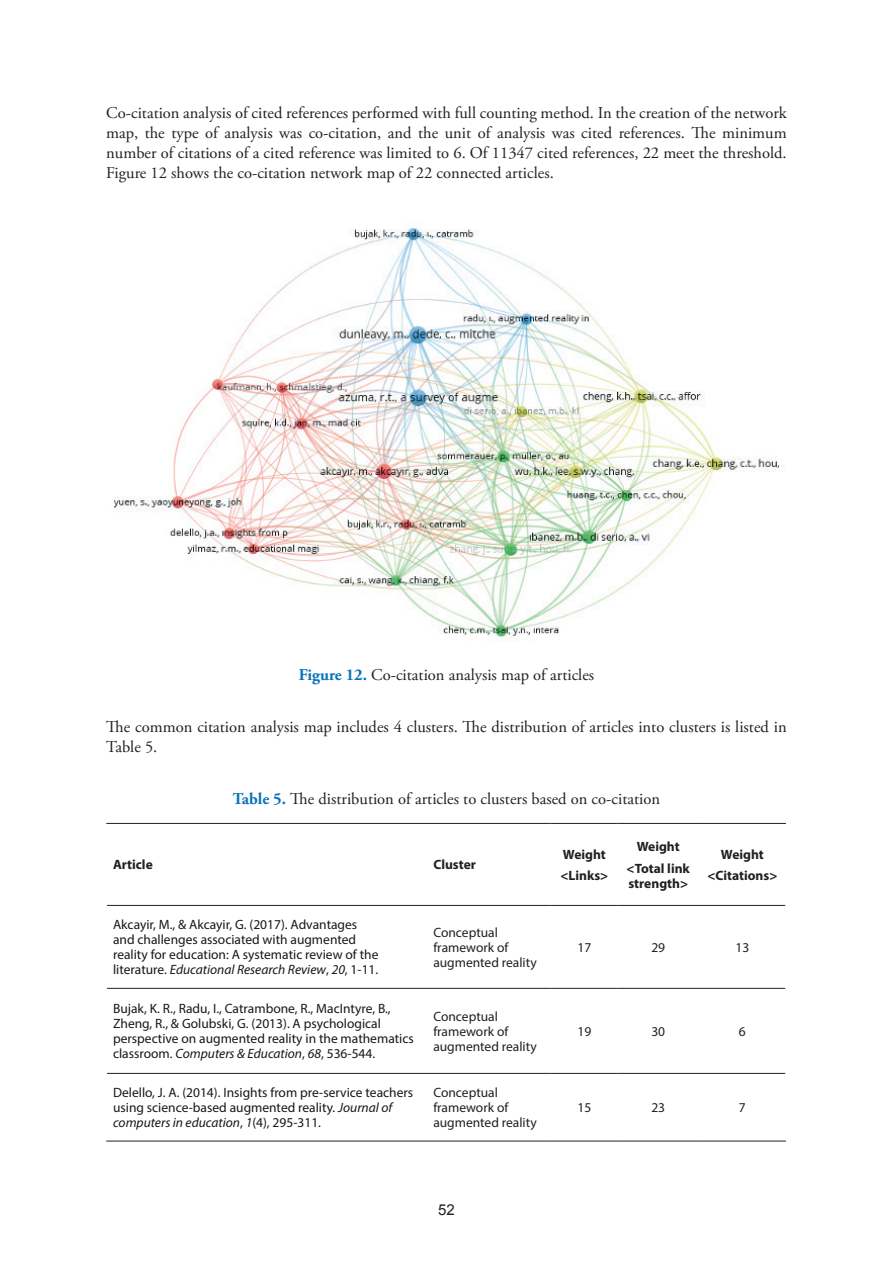
<style>
.page{position:relative;width:893px;height:1263px;background:#fff}
.page>*{position:absolute;margin:0;border:0;box-sizing:border-box;transform-origin:0 0}
.t1{font:16.5px/19.8px "Adobe Garamond Pro";color:#231f20;text-align:justify}
.t2{font:15px "Arial";color:#231f20}
.t3{font:13.5px/15px "Myriad Pro";color:#15181c}
.t4{font:13.5px/15px "Myriad Pro";color:#231f20}
.t5{font:700 13.5px/21.5px "Myriad Pro";color:#231f20;text-align:center}
.s1{font-weight:700;color:#0873bb}
.s2{font-style:italic}
</style>
<div class="page">
<img style="left:114px;top:228px;width:668px;height:414px">
<hr style="left:106px;top:823px;width:321px;height:1px;background:#231f20">
<hr style="left:427px;top:823px;width:123px;height:1px;background:#231f20">
<hr style="left:550px;top:823px;width:67px;height:1px;background:#231f20">
<hr style="left:617px;top:823px;width:81px;height:1px;background:#231f20">
<hr style="left:698px;top:823px;width:88px;height:1px;background:#231f20">
<hr style="left:107px;top:905px;width:320px;height:1px;background:#231f20">
<hr style="left:427px;top:905px;width:123px;height:1px;background:#231f20">
<hr style="left:550px;top:905px;width:67px;height:1px;background:#231f20">
<hr style="left:617px;top:905px;width:81px;height:1px;background:#231f20">
<hr style="left:698px;top:905px;width:87px;height:1px;background:#231f20">
<hr style="left:107px;top:988px;width:320px;height:1px;background:#231f20">
<hr style="left:427px;top:988px;width:123px;height:1px;background:#231f20">
<hr style="left:550px;top:988px;width:67px;height:1px;background:#231f20">
<hr style="left:617px;top:988px;width:81px;height:1px;background:#231f20">
<hr style="left:698px;top:988px;width:87px;height:1px;background:#231f20">
<hr style="left:107px;top:1073px;width:320px;height:1px;background:#231f20">
<hr style="left:427px;top:1073px;width:123px;height:1px;background:#231f20">
<hr style="left:550px;top:1073px;width:67px;height:1px;background:#231f20">
<hr style="left:617px;top:1073px;width:81px;height:1px;background:#231f20">
<hr style="left:698px;top:1073px;width:87px;height:1px;background:#231f20">
<hr style="left:106px;top:1141px;width:321px;height:1px;background:#231f20">
<hr style="left:427px;top:1141px;width:123px;height:1px;background:#231f20">
<hr style="left:550px;top:1141px;width:67px;height:1px;background:#231f20">
<hr style="left:617px;top:1141px;width:81px;height:1px;background:#231f20">
<hr style="left:698px;top:1141px;width:88px;height:1px;background:#231f20">
<p class="t1" style="left:106px;top:104px;width:682px">Co-citation analysis of cited references performed with full counting method. In the creation of the network map, the type of analysis was co-citation, and the unit of analysis was cited references. The minimum number of citations of a cited reference was limited to 6. Of 11347 cited references, 22 meet the threshold.<br>Figure 12 shows the co-citation network map of 22 connected articles.</p>
<p class="t1" style="left:299px;top:665px;width:297px"><span class="s1">Figure 12.</span> Co-citation analysis map of articles</p>
<p class="t1" style="left:106px;top:717px;width:682px">The common citation analysis map includes 4 clusters. The distribution of articles into clusters is listed in<br>Table 5.</p>
<p class="t1" style="left:233px;top:790px;width:429px"><span class="s1">Table 5.</span> The distribution of articles to clusters based on co-citation</p>
<p class="t5" style="left:113px;top:854px;width:41px">Article</p>
<p class="t5" style="left:433px;top:854px;width:44px">Cluster</p>
<p class="t5" style="left:560px;top:843px;width:49px;text-align:left">Weight &lt;Links&gt;</p>
<p class="t5" style="left:627px;top:835px;width:65px">Weight &lt;Total link</p>
<p class="t5" style="left:628px;top:872px;width:61px">strength&gt;</p>
<p class="t5" style="left:707px;top:843px;width:71px">Weight &lt;Citations&gt;</p>
<p class="t3" style="left:113px;top:917px;width:267px">Akcayir, M., &amp; Akcayir, G. (2017). Advantages and challenges associated with augmented reality for education: A systematic review of the literature. <span class="s2">Educational Research Review</span>, <span class="s2">20</span>, 1-11.</p>
<p class="t4" style="left:433px;top:925px;width:105px">Conceptual framework of augmented reality</p>
<p class="t3" style="left:113px;top:1001px;width:302px">Bujak, K. R., Radu, I., Catrambone, R., MacIntyre, B., Zheng, R., &amp; Golubski, G. (2013). A psychological perspective on augmented reality in the mathematics classroom. <span class="s2">Computers &amp; Education</span>, <span class="s2">68</span>, 536-544.</p>
<p class="t4" style="left:433px;top:1009px;width:105px">Conceptual framework of augmented reality</p>
<p class="t3" style="left:113px;top:1085px;width:302px">Delello, J. A. (2014). Insights from pre-service teachers using science-based augmented reality. <span class="s2">Journal of computers in education</span>, <span class="s2">1</span>(4), 295-311.</p>
<p class="t4" style="left:433px;top:1085px;width:105px">Conceptual framework of augmented reality</p>
<p class="t2" style="left:438px;top:1199px;width:18px">52</p>
<p class="t4" style="left:577px;top:940px;width:15px">17</p>
<p class="t4" style="left:651px;top:940px;width:15px">29</p>
<p class="t4" style="left:735px;top:940px;width:15px">13</p>
<p class="t4" style="left:577px;top:1024px;width:15px">19</p>
<p class="t4" style="left:651px;top:1024px;width:15px">30</p>
<p class="t4" style="left:739px;top:1024px;width:8px">6</p>
<p class="t4" style="left:577px;top:1100px;width:15px">15</p>
<p class="t4" style="left:651px;top:1100px;width:15px">23</p>
<p class="t4" style="left:739px;top:1100px;width:8px">7</p>
</div>
